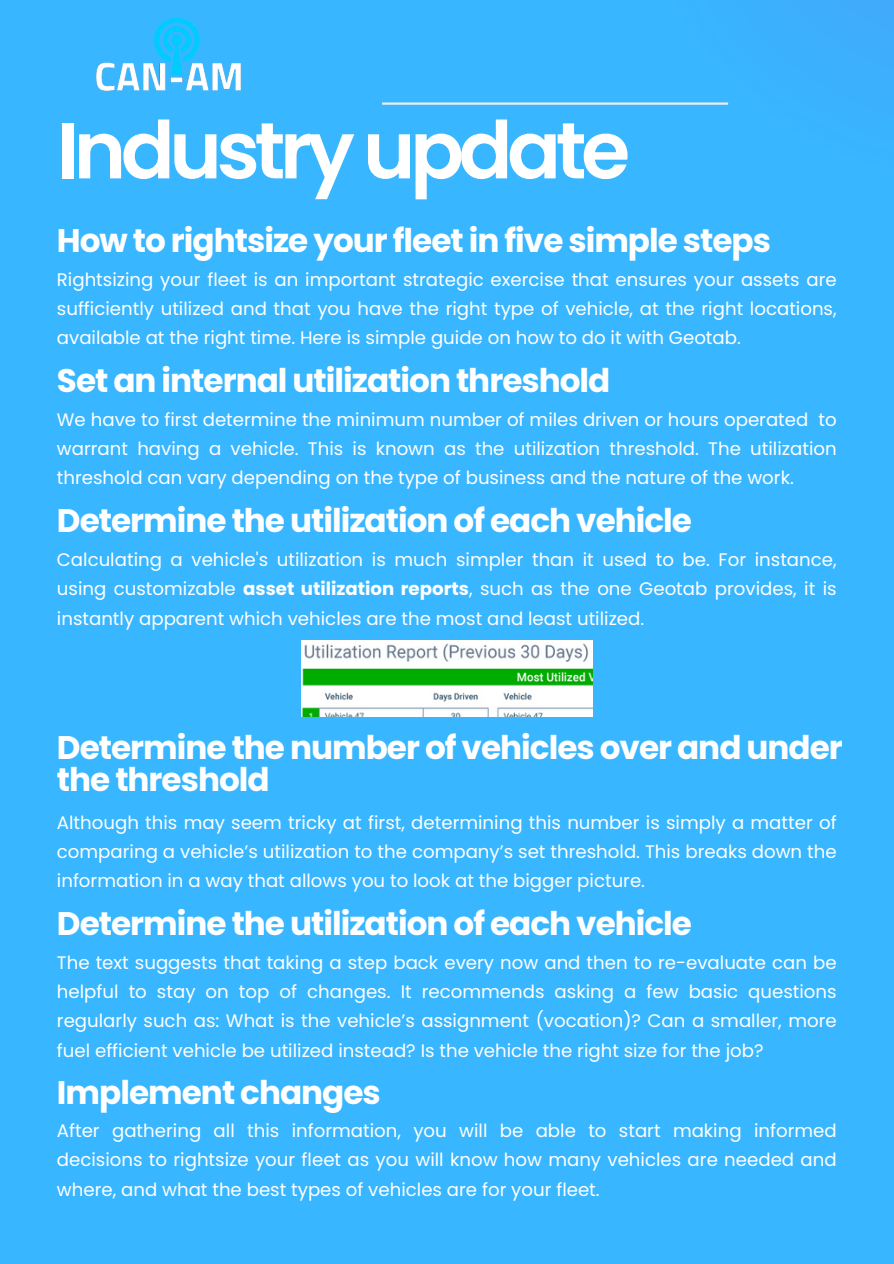
<style>
.page{position:relative;width:894px;height:1264px;background:#fff}
.page>*{position:absolute;margin:0;border:0;box-sizing:border-box;transform-origin:0 0}
.t1{font:600 79.5px "Poppins";letter-spacing:-.07em;color:#fff}
.t2{font:700 32.7px/31.5px "Poppins";letter-spacing:-.03em;color:#fff}
.t3{font:18.15px/29.2px "Poppins";color:#fff;text-align:justify}
.s1{font-weight:700}
</style>
<div class="page">
<div style="left:0;top:0;width:893px;height:1263px;background:#38b6ff"></div>
<svg style="left:728px;top:0;width:165px;height:105px"></svg>
<hr style="left:382px;top:102px;width:346px;height:3px;background:#ededed">
<img style="left:96px;top:18px;width:144px;height:72px">
<img style="left:301px;top:640px;width:291px;height:76px">
<p class="t1" style="left:57px;top:95px;width:574px">Industry update</p>
<p class="t2" style="left:57px;top:225px;width:715px">How to rightsize your fleet in five simple steps</p>
<p class="t3" style="left:57px;top:265px;width:781px">Rightsizing your fleet is an important strategic exercise that ensures your assets are sufficiently utilized and that you have the right type of vehicle, at the right locations, available at the right time. Here is simple guide on how to do it with Geotab.</p>
<p class="t2" style="left:57px;top:365px;width:555px">Set an internal utilization threshold</p>
<p class="t3" style="left:57px;top:405px;width:781px">We have to first determine the minimum number of miles driven or hours operated to warrant having a vehicle. This is known as the utilization threshold. The utilization threshold can vary depending on the type of business and the nature of the work.</p>
<p class="t2" style="left:57px;top:505px;width:636px">Determine the utilization of each vehicle</p>
<p class="t3" style="left:57px;top:545px;width:781px">Calculating a vehicle's utilization is much simpler than it used to be. For instance, using customizable <span class="s1">asset utilization reports</span>, such as the one Geotab provides, it is instantly apparent which vehicles are the most and least utilized.</p>
<p class="t2" style="left:57px;top:732px;width:787px">Determine the number of vehicles over and under the threshold</p>
<p class="t3" style="left:57px;top:807px;width:781px">Although this may seem tricky at first, determining this number is simply a matter of comparing a vehicle’s utilization to the company’s set threshold. This breaks down the information in a way that allows you to look at the bigger picture.</p>
<p class="t2" style="left:57px;top:908px;width:636px">Determine the utilization of each vehicle</p>
<p class="t3" style="left:57px;top:947px;width:781px">The text suggests that taking a step back every now and then to re-evaluate can be helpful to stay on top of changes. It recommends asking a few basic questions regularly such as: What is the vehicle’s assignment (vocation)? Can a smaller, more fuel efficient vehicle be utilized instead? Is the vehicle the right size for the job?</p>
<p class="t2" style="left:57px;top:1076px;width:325px">Implement changes</p>
<p class="t3" style="left:57px;top:1116px;width:781px">After gathering all this information, you will be able to start making informed decisions to rightsize your fleet as you will know how many vehicles are needed and where, and what the best types of vehicles are for your fleet.</p>
</div>
